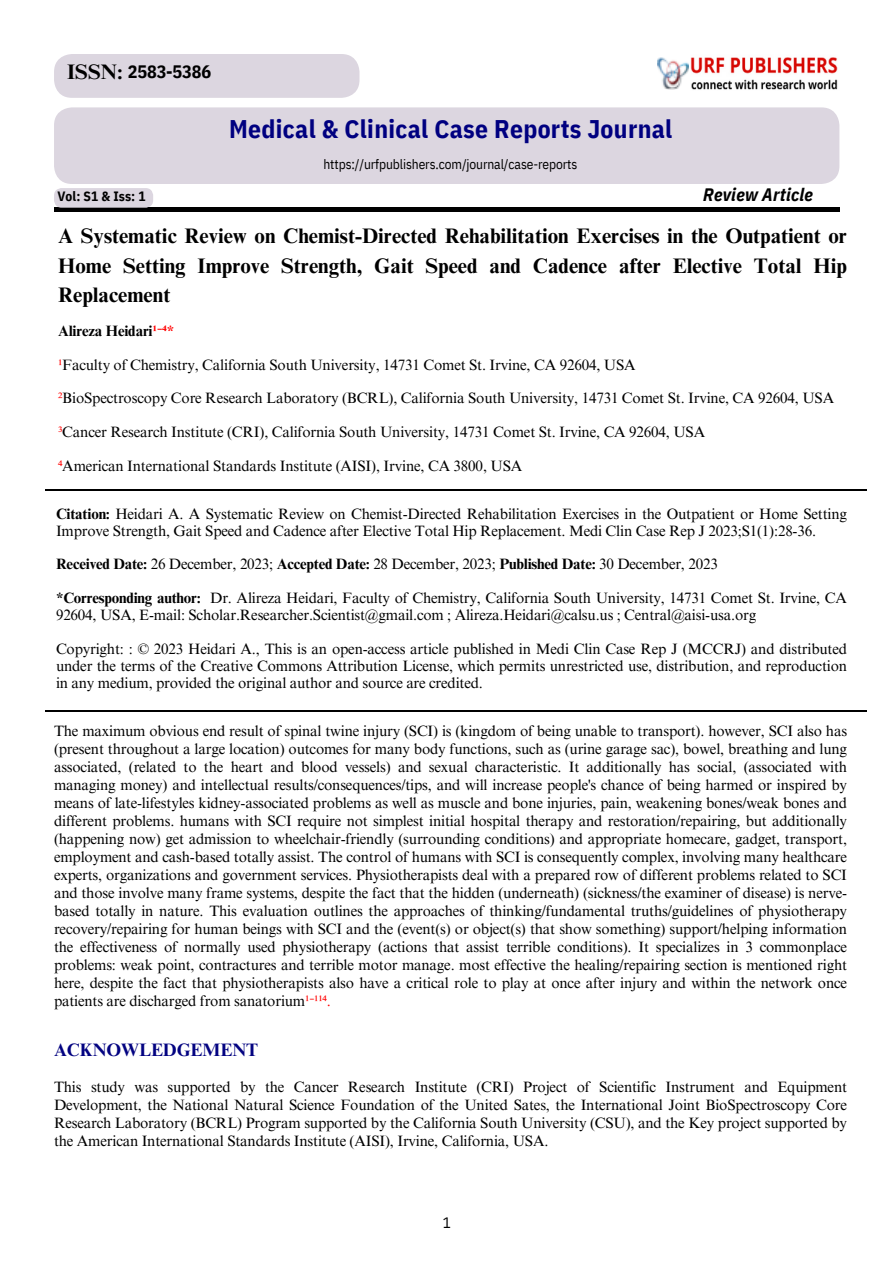
<style>
.page{position:relative;width:893px;height:1264px;background:#fff}
.page>*{position:absolute;margin:0;border:0;box-sizing:border-box;transform-origin:0 0}
.t1{font:700 25.5px "IBM Plex Sans Cond";letter-spacing:.015em;color:#000080}
.t2{font:700 21px/29.2px "Times NRMT Pro";color:#000;text-align:justify}
.t3{font:700 18px "Times NRMT Pro";letter-spacing:-.005em;color:#030381}
.t4{font:italic 700 18px "IBM Plex Sans Cond";letter-spacing:.015em;color:#000}
.t5{font:700 18px "IBM Plex Sans Cond";letter-spacing:-.01em;color:#000}
.t6{font:15px/18px "Times NRMT Pro";letter-spacing:-.01em;color:#000;text-align:justify}
.t7{font:700 15px "Times NRMT Pro";letter-spacing:-.01em;color:#000}
.t8{font:15px "IBM Plex Sans Cond";color:#000}
.t9{font:13.5px "IBM Plex Sans Cond";letter-spacing:-.01em;color:#000}
.t10{font:700 13.5px "IBM Plex Sans Cond";letter-spacing:.005em;color:#000}
.s1{color:#f00}
.s2{font-family:"Noto Sans";color:#f00}
.s3{font-weight:700}
</style>
<div class="page">
<hr style="left:54px;top:208px;width:785px;height:4px;background:#000">
<div style="left:54px;top:188px;width:99px;height:20px;background:#dcd6e0;border-radius:8px"></div>
<div style="left:54px;top:107px;width:785px;height:77px;background:#dcd6e0;border-radius:18px"></div>
<img style="left:690px;top:57px;width:148px;height:33px">
<img style="left:657px;top:57px;width:31px;height:33px">
<div style="left:54px;top:54px;width:305px;height:44px;background:#dcd6e0;border-radius:18px"></div>
<hr style="left:46px;top:489px;width:821px;height:1px;background:#000">
<hr style="left:46px;top:710px;width:821px;height:1px;background:#000">
<p class="t2" style="left:67px;top:59px;width:57px">ISSN:</p>
<p class="t5" style="left:128px;top:59px;width:85px">2583-5386</p>
<p class="t10" style="left:57px;top:188px;width:90px">Vol: S1 &amp; Iss: 1</p>
<p class="t1" style="left:229px;top:112px;width:444px">Medical &amp; Clinical Case Reports Journal</p>
<p class="t9" style="left:323px;top:155px;width:255px">https://urfpublishers.com/journal/case-reports</p>
<p class="t4" style="left:703px;top:182px;width:111px">Review Article</p>
<p class="t2" style="left:58px;top:224px;width:790px">A Systematic Review on Chemist-Directed Rehabilitation Exercises in the Outpatient or Home Setting Improve Strength, Gait Speed and Cadence after Elective Total Hip Replacement</p>
<p class="t7" style="left:58px;top:325px;width:118px">Alireza Heidari<span class="s1">¹</span><span class="s2">⁻</span><span class="s1">⁴*</span></p>
<p class="t6" style="left:58px;top:357px;width:579px"><span class="s1">¹</span>Faculty of Chemistry, California South University, 14731 Comet St. Irvine, CA 92604, USA</p>
<p class="t6" style="left:58px;top:391px;width:777px"><span class="s1">²</span>BioSpectroscopy Core Research Laboratory (BCRL), California South University, 14731 Comet St. Irvine, CA 92604, USA</p>
<p class="t6" style="left:58px;top:425px;width:648px"><span class="s1">³</span>Cancer Research Institute (CRI), California South University, 14731 Comet St. Irvine, CA 92604, USA</p>
<p class="t6" style="left:58px;top:459px;width:465px"><span class="s1">⁴</span>American International Standards Institute (AISI), Irvine, CA 3800, USA</p>
<p class="t6" style="left:56px;top:507px;width:792px;line-height:16.8px"><span class="s3">Citation:</span> Heidari A. A Systematic Review on Chemist-Directed Rehabilitation Exercises in the Outpatient or Home Setting<br>Improve Strength, Gait Speed and Cadence after Elective Total Hip Replacement. Medi Clin Case Rep J 2023;S1(1):28-36.</p>
<p class="t6" style="left:56px;top:557px;width:663px"><span class="s3">Received Date:</span> 26 December, 2023; <span class="s3">Accepted Date:</span> 28 December, 2023; <span class="s3">Published Date:</span> 30 December, 2023</p>
<p class="t6" style="left:56px;top:591px;width:792px;line-height:16.8px"><span class="s3">*Corresponding author:</span> Dr. Alireza Heidari, Faculty of Chemistry, California South University, 14731 Comet St. Irvine, CA<br>92604, USA, E-mail: Scholar.Researcher.Scientist@gmail.com ; Alireza.Heidari@calsu.us ; Central@aisi-usa.org</p>
<p class="t6" style="left:56px;top:642px;width:792px;line-height:16.8px">Copyright: : © 2023 Heidari A., This is an open-access article published in Medi Clin Case Rep J (MCCRJ) and distributed under the terms of the Creative Commons Attribution License, which permits unrestricted use, distribution, and reproduction in any medium, provided the original author and source are credited.</p>
<p class="t6" style="left:54px;top:724px;width:794px">The maximum obvious end result of spinal twine injury (SCI) is (kingdom of being unable to transport). however, SCI also has (present throughout a large location) outcomes for many body functions, such as (urine garage sac), bowel, breathing and lung associated, (related to the heart and blood vessels) and sexual characteristic. It additionally has social, (associated with managing money) and intellectual results/consequences/tips, and will increase people's chance of being harmed or inspired by means of late-lifestyles kidney-associated problems as well as muscle and bone injuries, pain, weakening bones/weak bones and different problems. humans with SCI require not simplest initial hospital therapy and restoration/repairing, but additionally (happening now) get admission to wheelchair-friendly (surrounding conditions) and appropriate homecare, gadget, transport, employment and cash-based totally assist. The control of humans with SCI is consequently complex, involving many healthcare experts, organizations and government services. Physiotherapists deal with a prepared row of different problems related to SCI and those involve many frame systems, despite the fact that the hidden (underneath) (sickness/the examiner of disease) is nerve&shy;based totally in nature. This evaluation outlines the approaches of thinking/fundamental truths/guidelines of physiotherapy recovery/repairing for human beings with SCI and the (event(s) or object(s) that show something) support/helping information the effectiveness of normally used physiotherapy (actions that assist terrible conditions). It specializes in 3 commonplace problems: weak point, contractures and terrible motor manage. most effective the healing/repairing section is mentioned right here, despite the fact that physiotherapists also have a critical role to play at once after injury and within the network once patients are discharged from sanatorium<span class="s1">¹</span><span class="s2">⁻</span><span class="s1">¹¹⁴.</span></p>
<p class="t3" style="left:54px;top:1043px;width:206px">ACKNOWLEDGEMENT</p>
<p class="t6" style="left:54px;top:1079px;width:794px">This study was supported by the Cancer Research Institute (CRI) Project of Scientific Instrument and Equipment Development, the National Natural Science Foundation of the United Sates, the International Joint BioSpectroscopy Core Research Laboratory (BCRL) Program supported by the California South University (CSU), and the Key project supported by the American International Standards Institute (AISI), Irvine, California, USA.</p>
<p class="t8" style="left:443px;top:1212px;width:10px">1</p>
</div>
